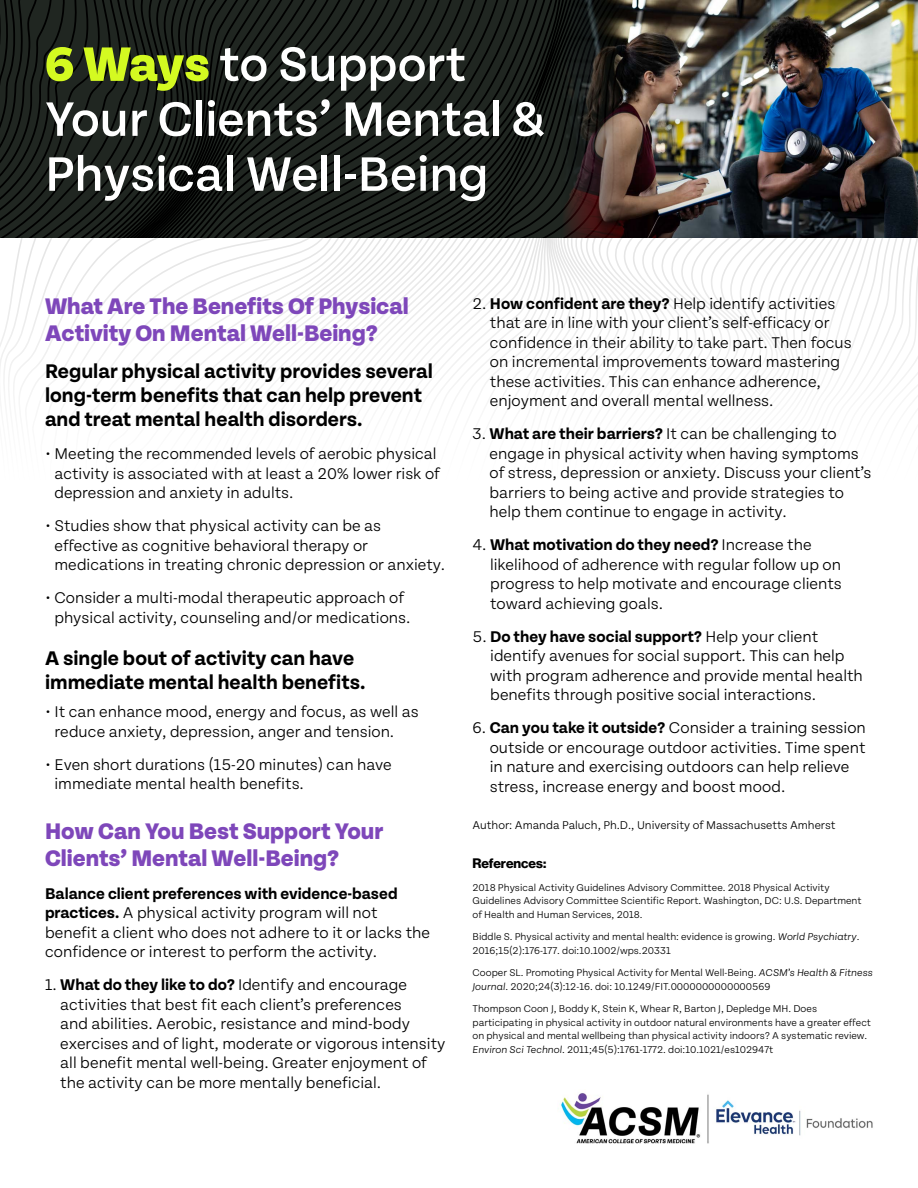
<style>
.page{position:relative;width:918px;height:1188px;background:#fff}
.page>*{position:absolute;margin:0;border:0;box-sizing:border-box;transform-origin:0 0}
.t1{font:500 51.45px/54.9px "Tenon";color:#fff}
.t2{font:800 24px/27px "Tenon";color:#7e47ba}
.t3{font:700 21px/24px "Tenon";color:#000}
.t4{font:300 16.5px/19.5px "Tenon";color:#000}
.t5{font:13.5px "N Haas Grotesk DS Pro 75 Bd";color:#000}
.t6{font:300 12px "Tenon";color:#000}
.t7{font:300 10.5px/13.5px "Tenon";color:#000}
.s1{font-weight:800;color:#d4fa21}
.s2{font-weight:700}
.s3{font-style:italic}
</style>
<div class="page">
<svg style="left:0;top:0;width:562px;height:238px;background:#181c18"></svg>
<svg style="left:0;top:238px;width:918px;height:153px"></svg>
<img style="left:561px;top:1093px;width:312px;height:51px">
<img style="left:562px;top:0;width:356px;height:238px">
<h1 class="t1" style="left:45px;top:38px;width:501px"><span class="s1">6 Ways</span> to Support<br>Your Clients’ Mental &amp;<br>Physical Well-Being</h1>
<h2 class="t2" style="left:45px;top:293px;width:365px">What Are The Benefits Of Physical<br>Activity On Mental Well-Being?</h2>
<p class="t3" style="left:45px;top:360px;width:389px">Regular physical activity provides several long-term benefits that can help prevent and treat mental health disorders.</p>
<p class="t4" style="left:54px;top:444px;width:387px;text-indent:-9px">• Meeting the recommended levels of aerobic physical activity is associated with at least a 20% lower risk of depression and anxiety in adults.</p>
<p class="t4" style="left:54px;top:516px;width:392px;text-indent:-9px">• Studies show that physical activity can be as effective as cognitive behavioral therapy or medications in treating chronic depression or anxiety.</p>
<p class="t4" style="left:45px;top:588px;width:367px;text-align:center">• Consider a multi-modal therapeutic approach of physical activity, counseling and/or medications.</p>
<p class="t3" style="left:45px;top:647px;width:322px">A single bout of activity can have immediate mental health benefits.</p>
<p class="t4" style="left:54px;top:702px;width:366px;text-indent:-9px">• It can enhance mood, energy and focus, as well as reduce anxiety, depression, anger and tension.</p>
<p class="t4" style="left:54px;top:755px;width:339px;text-indent:-9px">• Even short durations (15-20 minutes) can have immediate mental health benefits.</p>
<h2 class="t2" style="left:45px;top:818px;width:340px">How Can You Best Support Your<br>Clients’ Mental Well-Being?</h2>
<p class="t4" style="left:45px;top:884px;width:386px"><span class="s2">Balance client preferences with evidence-based practices.</span> A physical activity program will not benefit a client who does not adhere to it or lacks the confidence or interest to perform the activity.</p>
<p class="t4" style="left:60px;top:975px;width:387px;text-indent:-15px">1. <span class="s2">What do they like to do?</span> Identify and encourage activities that best fit each client’s preferences<br>and abilities. Aerobic, resistance and mind-body exercises and of light, moderate or vigorous intensity all benefit mental well-being. Greater enjoyment of the activity can be more mentally beneficial.</p>
<p class="t4" style="left:490px;top:294px;width:363px;text-indent:-17px">2. <span class="s2">How confident are they?</span> Help identify activities that are in line with your client’s self-efficacy or confidence in their ability to take part. Then focus on incremental improvements toward mastering these activities. This can enhance adherence, enjoyment and overall mental wellness.</p>
<p class="t4" style="left:490px;top:424px;width:383px;text-indent:-17px">3. <span class="s2">What are their barriers?</span> It can be challenging to engage in physical activity when having symptoms of stress, depression or anxiety. Discuss your client’s barriers to being active and provide strategies to help them continue to engage in activity.</p>
<p class="t4" style="left:490px;top:535px;width:353px;text-indent:-18px">4. <span class="s2">What motivation do they need?</span> Increase the likelihood of adherence with regular follow up on progress to help motivate and encourage clients toward achieving goals.</p>
<p class="t4" style="left:490px;top:627px;width:374px;text-indent:-18px">5. <span class="s2">Do they have social support?</span> Help your client identify avenues for social support. This can help with program adherence and provide mental health benefits through positive social interactions.</p>
<p class="t4" style="left:490px;top:718px;width:378px;text-indent:-17px">6. <span class="s2">Can you take it outside?</span> Consider a training session outside or encourage outdoor activities. Time spent in nature and exercising outdoors can help relieve stress, increase energy and boost mood.</p>
<p class="t6" style="left:472px;top:819px;width:365px">Author: Amanda Paluch, Ph.D., University of Massachusetts Amherst</p>
<p class="t5" style="left:472px;top:855px;width:75px">References:</p>
<p class="t7" style="left:472px;top:881px;width:391px">2018 Physical Activity Guidelines Advisory Committee. 2018 Physical Activity<br>Guidelines Advisory Committee Scientific Report. Washington, DC: U.S. Department of Health and Human Services, 2018.</p>
<p class="t7" style="left:472px;top:930px;width:389px">Biddle S. Physical activity and mental health: evidence is growing. <span class="s3">World Psychiatry</span>.<br>2016;15(2):176-177. doi:10.1002/wps.20331</p>
<p class="t7" style="left:472px;top:966px;width:402px">Cooper SL. Promoting Physical Activity for Mental Well-Being. <span class="s3">ACSM’s Health &amp; Fitness<br>Journal</span>. 2020;24(3):12-16. doi: 10.1249/FIT.0000000000000569</p>
<p class="t7" style="left:472px;top:1002px;width:400px">Thompson Coon J, Boddy K, Stein K, Whear R, Barton J, Depledge MH. Does participating in physical activity in outdoor natural environments have a greater effect on physical and mental wellbeing than physical activity indoors? A systematic review.<br><span class="s3">Environ Sci Technol</span>. 2011;45(5):1761-1772. doi:10.1021/es102947t</p>
</div>
